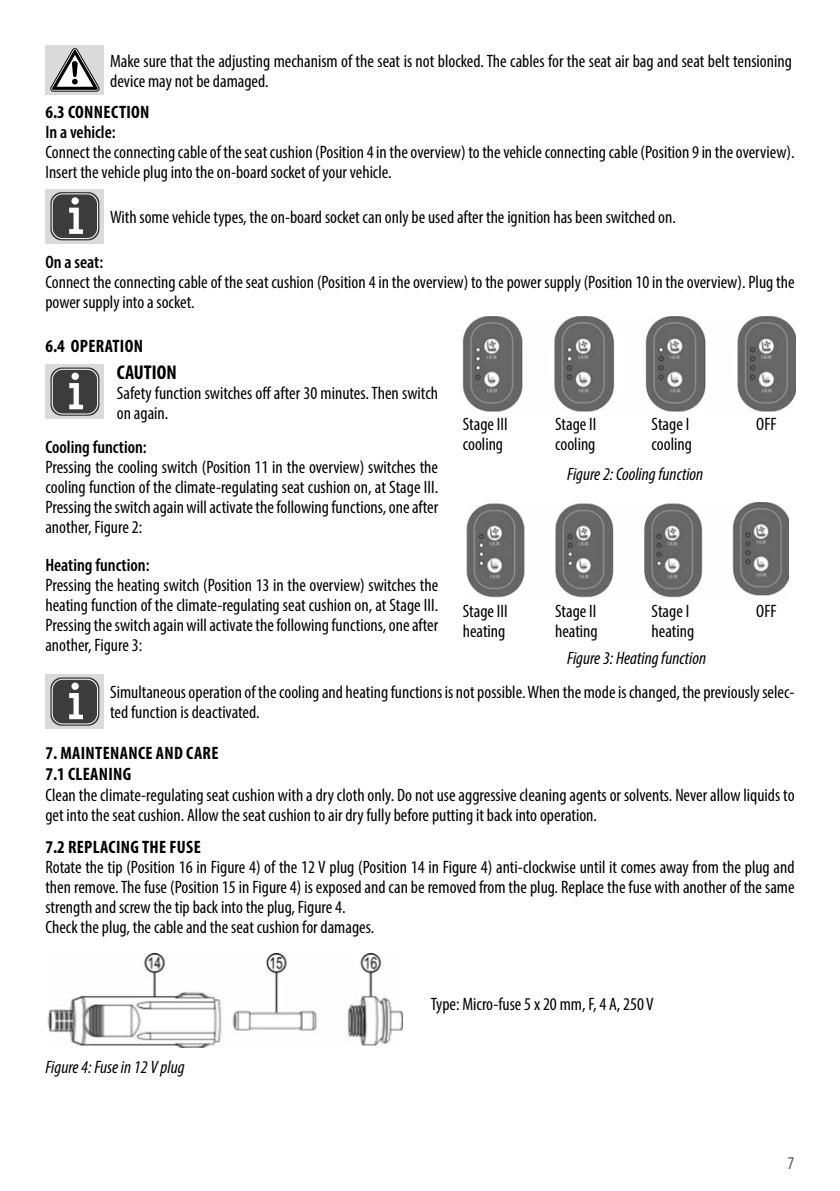
<style>
.page{position:relative;width:840px;height:1191px;background:#fff}
.page>*{position:absolute;margin:0;border:0;box-sizing:border-box;transform-origin:0 0}
.t1{font:700 condensed 20px "Myriad Pro";color:#000}
.t2{font:condensed 18px/20px "Myriad Pro";color:#000}
.t3{font:700 condensed 18px/20.4px "Myriad Pro";letter-spacing:.02em;color:#000}
.t4{font:italic condensed 18px "Myriad Pro";color:#000}
.t5{font:600 condensed 18px "Myriad Pro";color:#000}
.t6{font:condensed 18px "Myriad Pro";color:#575757}
</style>
<div class="page">
<img style="left:462px;top:316px;width:332px;height:96px">
<img style="left:466px;top:502px;width:322px;height:96px">
<img style="left:47px;top:953px;width:355px;height:94px">
<div style="left:45px;top:45px;width:59px;height:49px;background:#dadada"></div>
<svg style="left:51px;top:49px;width:48px;height:42px"></svg>
<div style="left:45px;top:674px;width:59px;height:55px;background:#dadada"></div>
<div style="left:45px;top:189px;width:59px;height:54px;background:#dadada"></div>
<div style="left:50px;top:677px;width:49px;height:48px;background:#3c3c3c;border-radius:11px"></div>
<div style="left:52px;top:679px;width:46px;height:45px;border:1px solid #fff;border-radius:10px"></div>
<svg style="left:69px;top:693px;width:14px;height:26px"></svg>
<div style="left:71px;top:682px;width:8px;height:8px;background:#fff;border-radius:50%"></div>
<div style="left:50px;top:192px;width:49px;height:48px;background:#3c3c3c;border-radius:11px"></div>
<div style="left:52px;top:194px;width:46px;height:45px;border:1px solid #fff;border-radius:10px"></div>
<svg style="left:69px;top:208px;width:14px;height:26px"></svg>
<div style="left:71px;top:197px;width:8px;height:7px;background:#fff;border-radius:50%"></div>
<div style="left:45px;top:364px;width:59px;height:55px;background:#dadada"></div>
<div style="left:50px;top:367px;width:49px;height:49px;background:#3c3c3c;border-radius:11px"></div>
<div style="left:52px;top:369px;width:46px;height:45px;border:1px solid #fff;border-radius:10px"></div>
<svg style="left:69px;top:383px;width:14px;height:26px"></svg>
<div style="left:71px;top:373px;width:8px;height:7px;background:#fff;border-radius:50%"></div>
<p class="t2" style="left:110px;top:50px;width:682px">Make sure that the adjusting mechanism of the seat is not blocked. The cables for the seat air bag and seat belt tensioning device may not be damaged.</p>
<p class="t5" style="left:45px;top:121px;width:72px">In a vehicle:</p>
<p class="t2" style="left:45px;top:142px;width:750px">Connect the connecting cable of the seat cushion (Position 4 in the overview) to the vehicle connecting cable (Position 9 in the overview).<br>Insert the vehicle plug into the on-board socket of your vehicle.</p>
<p class="t3" style="left:45px;top:101px;width:106px">6.3 CONNECTION</p>
<p class="t2" style="left:110px;top:207px;width:567px">With some vehicle types, the on-board socket can only be used after the ignition has been switched on.</p>
<p class="t5" style="left:45px;top:251px;width:59px">On a seat:</p>
<p class="t2" style="left:45px;top:272px;width:750px">Connect the connecting cable of the seat cushion (Position 4 in the overview) to the power supply (Position 10 in the overview). Plug the power supply into a socket.</p>
<p class="t3" style="left:45px;top:335px;width:99px">6.4 OPERATION</p>
<p class="t1" style="left:117px;top:359px;width:61px">CAUTION</p>
<p class="t2" style="left:117px;top:382px;width:322px">Safety function switches off after 30 minutes. Then switch on again.</p>
<p class="t5" style="left:45px;top:436px;width:103px">Cooling function:</p>
<p class="t2" style="left:45px;top:457px;width:394px;text-align:justify">Pressing the cooling switch (Position 11 in the overview) switches the cooling function of the climate-regulating seat cushion on, at Stage III.<br>Pressing the switch again will activate the following functions, one after another, Figure 2:</p>
<p class="t5" style="left:45px;top:553px;width:106px">Heating function:</p>
<p class="t2" style="left:45px;top:574px;width:394px;text-align:justify">Pressing the heating switch (Position 13 in the overview) switches the heating function of the climate-regulating seat cushion on, at Stage III.<br>Pressing the switch again will activate the following functions, one after another, Figure 3:</p>
<p class="t2" style="left:462px;top:414px;width:46px">Stage III cooling</p>
<p class="t2" style="left:462px;top:601px;width:46px">Stage III heating</p>
<p class="t2" style="left:554px;top:414px;width:43px">Stage II cooling</p>
<p class="t2" style="left:651px;top:414px;width:42px">Stage I cooling</p>
<p class="t4" style="left:566px;top:463px;width:138px">Figure 2: Cooling function</p>
<p class="t2" style="left:554px;top:600px;width:44px">Stage II heating</p>
<p class="t2" style="left:651px;top:600px;width:44px">Stage I heating</p>
<p class="t4" style="left:566px;top:647px;width:140px">Figure 3: Heating function</p>
<p class="t2" style="left:755px;top:413px;width:22px">OFF</p>
<p class="t2" style="left:755px;top:600px;width:22px">OFF</p>
<p class="t2" style="left:110px;top:682px;width:685px">Simultaneous operation of the cooling and heating functions is not possible. When the mode is changed, the previously selec&shy;ted function is deactivated.</p>
<p class="t3" style="left:45px;top:742px;width:174px">7. MAINTENANCE AND CARE<br>7.1 CLEANING</p>
<p class="t2" style="left:45px;top:785px;width:750px">Clean the climate-regulating seat cushion with a dry cloth only. Do not use aggressive cleaning agents or solvents. Never allow liquids to get into the seat cushion. Allow the seat cushion to air dry fully before putting it back into operation.</p>
<p class="t3" style="left:45px;top:836px;width:157px">7.2 REPLACING THE FUSE</p>
<p class="t2" style="left:45px;top:857px;width:750px">Rotate the tip (Position 16 in Figure 4) of the 12 V plug (Position 14 in Figure 4) anti-clockwise until it comes away from the plug and then remove. The fuse (Position 15 in Figure 4) is exposed and can be removed from the plug. Replace the fuse with another of the same strength and screw the tip back into the plug, Figure 4.<br>Check the plug, the cable and the seat cushion for damages.</p>
<p class="t4" style="left:45px;top:1055px;width:141px">Figure 4: Fuse in 12 V plug</p>
<p class="t2" style="left:430px;top:994px;width:224px">Type: Micro-fuse 5 x 20 mm, F, 4 A, 250 V</p>
<p class="t6" style="left:787px;top:1152px;width:8px">7</p>
</div>
